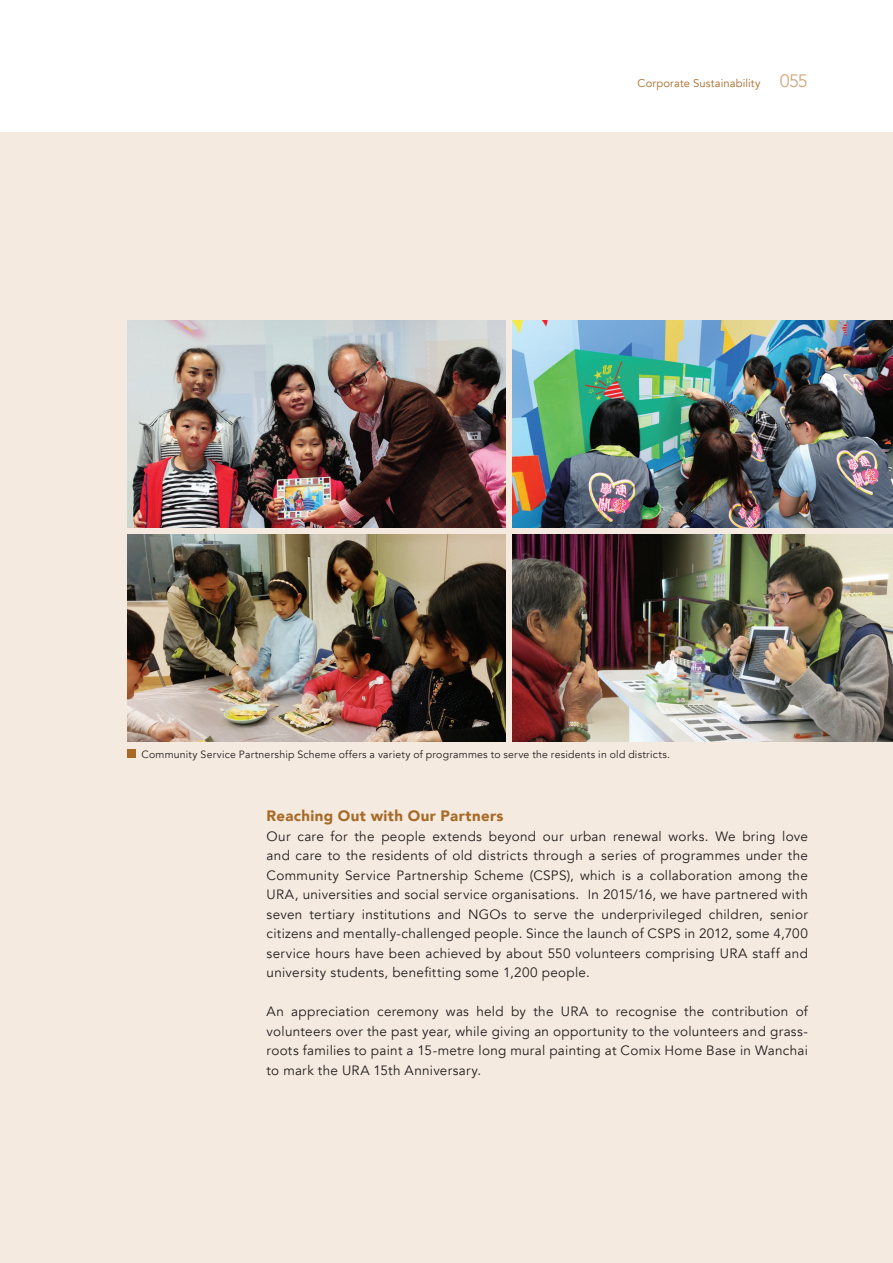
<style>
.page{position:relative;width:893px;height:1263px;background:#f4eadf}
.page>*{position:absolute;margin:0;border:0;box-sizing:border-box;transform-origin:0 0}
.t1{font:900 15px "Avenir";letter-spacing:.025em;color:#a76a26}
.t2{font:13.5px/19.5px "Avenir";letter-spacing:.02em;color:#231f20;text-align:justify}
.t3{font:11.25px "Avenir";letter-spacing:.01em;color:#a76a26}
.t4{font:10.5px "Avenir";letter-spacing:.02em;color:#231f20}
.s1{font-size:18px;color:#cfa980}
</style>
<div class="page">
<div style="left:0;top:0;width:893px;height:132px;background:#fff"></div>
<img style="left:128px;top:320px;width:377px;height:207px">
<img style="left:513px;top:320px;width:380px;height:207px">
<img style="left:513px;top:534px;width:380px;height:207px">
<img style="left:128px;top:534px;width:378px;height:207px">
<div style="left:128px;top:749px;width:8px;height:9px;background:#a76a26"></div>
<p class="t3" style="left:638px;top:76px;width:172px">Corporate Sustainability <span class="s1">055</span></p>
<p class="t4" style="left:141px;top:748px;width:530px">Community Service Partnership Scheme offers a variety of programmes to serve the residents in old districts.</p>
<p class="t1" style="left:267px;top:803px;width:238px">Reaching Out with Our Partners</p>
<p class="t2" style="left:267px;top:827px;width:543px">Our care for the people extends beyond our urban renewal works. We bring love and care to the residents of old districts through a series of programmes under the Community Service Partnership Scheme (CSPS), which is a collaboration among the URA, universities and social service organisations. In 2015/16, we have partnered with seven tertiary institutions and NGOs to serve the underprivileged children, senior citizens and mentally-challenged people. Since the launch of CSPS in 2012, some 4,700 service hours have been achieved by about 550 volunteers comprising URA staff and university students, benefitting some 1,200 people.</p>
<p class="t2" style="left:267px;top:1002px;width:543px">An appreciation ceremony was held by the URA to recognise the contribution of volunteers over the past year, while giving an opportunity to the volunteers and grass&shy;roots families to paint a 15-metre long mural painting at Comix Home Base in Wanchai to mark the URA 15th Anniversary.</p>
</div>
